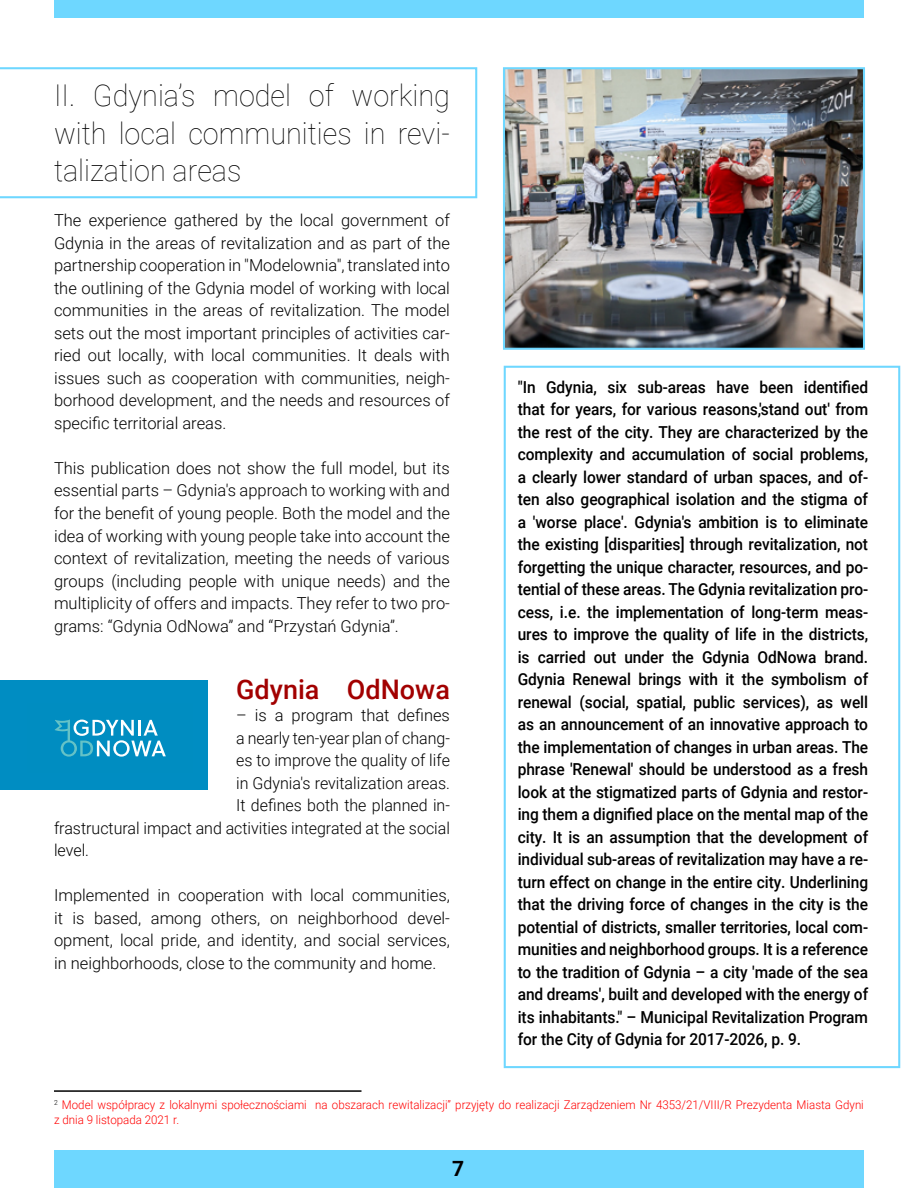
<style>
.page{position:relative;width:918px;height:1188px;background:#fff}
.page>*{position:absolute;margin:0;border:0;box-sizing:border-box;transform-origin:0 0}
.t1{font:100 30px/37.5px "Roboto";color:#000;text-align:justify;scale:.96 1}
.t2{font:500 27px "Roboto";color:#a20000}
.t3{font:700 21px "Roboto";color:#000}
.t4{font:500 16.5px/22.5px "Roboto";letter-spacing:-.005em;color:#000;text-align:justify;scale:.94 1}
.t5{font:300 16.5px/22.5px "Roboto";color:#000;text-align:justify}
.t6{font:300 12px/15px "Roboto";color:#f00;scale:.96 1}
</style>
<div class="page">
<div style="left:54px;top:1150px;width:810px;height:38px;background:#6ed7ff"></div>
<div style="left:54px;top:0;width:810px;height:18px;background:#6ed7ff"></div>
<svg style="left:0;top:67px;width:477px;height:131px"></svg>
<hr style="left:54px;top:1090px;width:308px;height:2px;background:#000">
<div style="left:504px;top:366px;width:396px;height:702px;border:2px solid #6ed7ff"></div>
<div style="left:0;top:680px;width:208px;height:109px;background:#008dc2"></div>
<svg style="left:55px;top:720px;width:111px;height:37px"></svg>
<img style="left:506px;top:70px;width:356px;height:277px">
<div style="left:503px;top:67px;width:362px;height:283px;border:2px solid #6ed7ff"></div>
<h1 class="t1" style="left:54px;top:76px;width:414px">II. Gdynia’s model of working with local communities in revi&shy;talization areas</h1>
<p class="t5" style="left:54px;top:209px;width:398px">The experience gathered by the local government of Gdynia in the areas of revitalization and as part of the partnership cooperation in "Modelownia", translated into the outlining of the Gdynia model of working with local communities in the areas of revitalization. The model sets out the most important principles of activities car&shy;ried out locally, with local communities. It deals with issues such as cooperation with communities, neigh&shy;borhood development, and the needs and resources of specific territorial areas.</p>
<p class="t5" style="left:54px;top:456px;width:398px">This publication does not show the full model, but its essential parts – Gdynia's approach to working with and for the benefit of young people. Both the model and the idea of working with young people take into account the context of revitalization, meeting the needs of various groups (including people with unique needs) and the multiplicity of offers and impacts. They refer to two pro&shy;grams: “Gdynia OdNowa” and “Przystań Gdynia”.</p>
<h2 class="t2" style="left:236px;top:670px;width:215px">Gdynia OdNowa</h2>
<p class="t5" style="left:236px;top:704px;width:215px">– is a program that defines</p>
<p class="t5" style="left:236px;top:726px;width:215px">a nearly ten-year plan of chang-</p>
<p class="t5" style="left:236px;top:749px;width:215px">es to improve the quality of life</p>
<p class="t5" style="left:236px;top:771px;width:215px">in Gdynia's revitalization areas.</p>
<p class="t5" style="left:236px;top:794px;width:215px">It defines both the planned in-</p>
<p class="t5" style="left:54px;top:816px;width:398px">frastructural impact and activities integrated at the social</p>
<p class="t5" style="left:54px;top:839px;width:37px">level.</p>
<p class="t5" style="left:54px;top:884px;width:397px">Implemented in cooperation with local communities, it is based, among others, on neighborhood devel&shy;opment, local pride, and identity, and social services, in neighborhoods, close to the community and home.</p>
<p class="t4" style="left:518px;top:375px;width:374px">"In Gdynia, six sub-areas have been identified that for years, for various reasons,'stand out' from the rest of the city. They are characterized by the complexity and accumulation of social problems, a clearly lower standard of urban spaces, and of&shy;ten also geographical isolation and the stigma of a 'worse place'. Gdynia's ambition is to eliminate the existing [disparities] through revitalization, not forgetting the unique character, resources, and po&shy;tential of these areas. The Gdynia revitalization pro&shy;cess, i.e. the implementation of long-term meas&shy;ures to improve the quality of life in the districts, is carried out under the Gdynia OdNowa brand.<br>Gdynia Renewal brings with it the symbolism of renewal (social, spatial, public services), as well as an announcement of an innovative approach to the implementation of changes in urban areas. The phrase 'Renewal' should be understood as a fresh look at the stigmatized parts of Gdynia and restor&shy;ing them a dignified place on the mental map of the city. It is an assumption that the development of individual sub-areas of revitalization may have a re&shy;turn effect on change in the entire city. Underlining that the driving force of changes in the city is the potential of districts, smaller territories, local com&shy;munities and neighborhood groups. It is a reference to the tradition of Gdynia – a city 'made of the sea and dreams', built and developed with the energy of its inhabitants." – Municipal Revitalization Program for the City of Gdynia for 2017-2026, p. 9.</p>
<p class="t6" style="left:54px;top:1096px;width:845px"><sup>2</sup> Model współpracy z lokalnymi społecznościami na obszarach rewitalizacji” przyjęty do realizacji Zarządzeniem Nr 4353/21/VIII/R Prezydenta Miasta Gdyni z dnia 9 listopada 2021 r.</p>
<p class="t3" style="left:452px;top:1154px;width:14px">7</p>
</div>
